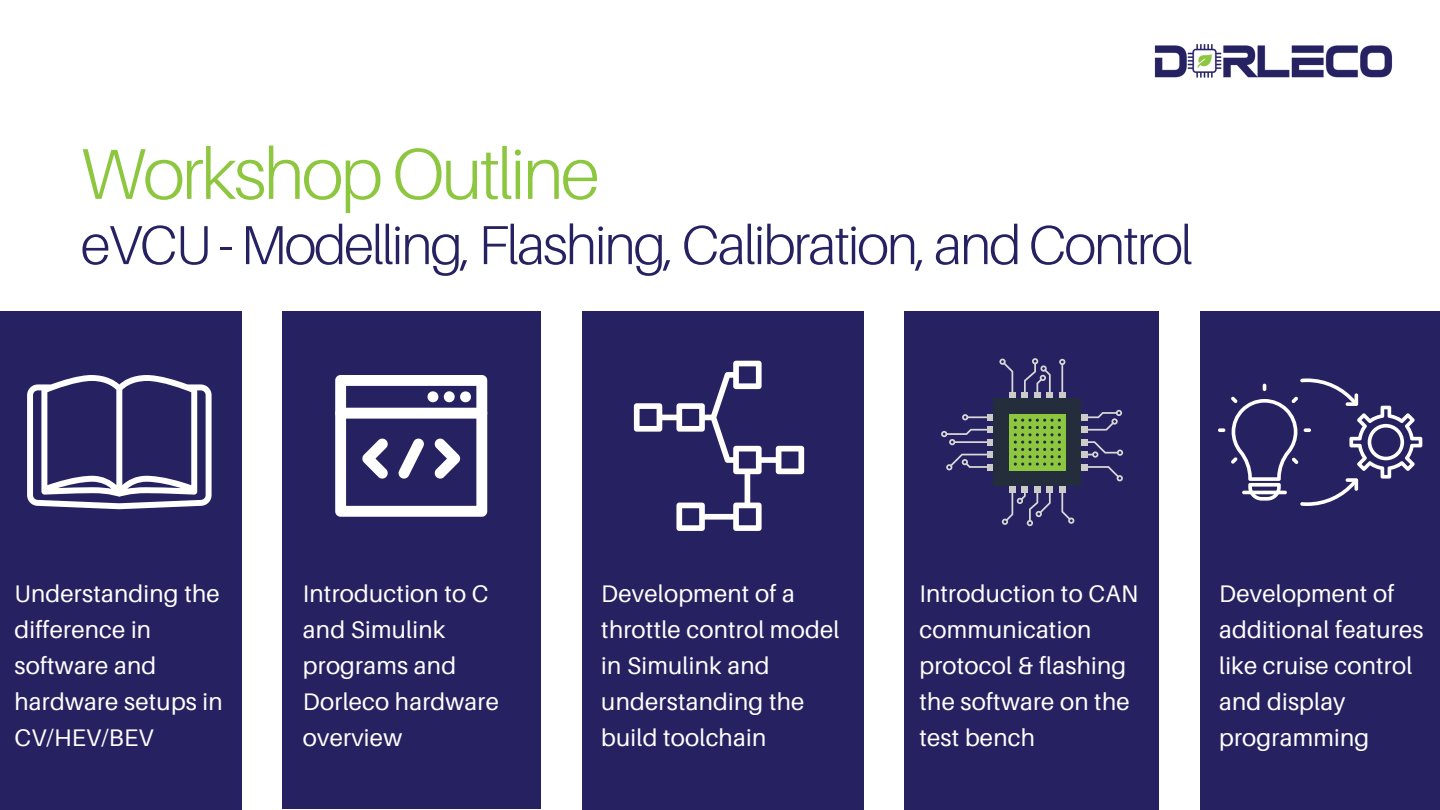
<style>
.page{position:relative;width:1440px;height:810px;background:#fff}
.page>*{position:absolute;margin:0;border:0;box-sizing:border-box;transform-origin:0 0}
.t1{font:300 72px "Aileron";letter-spacing:-.04em;color:#8dc63f}
.t2{font:300 55px "Aileron";letter-spacing:-.04em;color:#262262}
.t3{font:24px/36px "Aileron";letter-spacing:.01em;color:#fff}
</style>
<div class="page">
<div style="left:0;top:311px;width:242px;height:499px;background:#262262"></div>
<div style="left:282px;top:311px;width:258px;height:498px;background:#262262"></div>
<div style="left:582px;top:311px;width:282px;height:499px;background:#262262"></div>
<div style="left:905px;top:311px;width:254px;height:499px;background:#262262"></div>
<div style="left:1200px;top:311px;width:240px;height:499px;background:#262262"></div>
<svg style="left:634px;top:361px;width:170px;height:170px"></svg>
<svg style="left:1081px;top:410px;width:41px;height:21px"></svg>
<svg style="left:1082px;top:441px;width:41px;height:17px"></svg>
<svg style="left:1082px;top:466px;width:41px;height:15px"></svg>
<hr style="left:967px;top:416px;width:27px;height:2px;background:#d9d8d7">
<svg style="left:962px;top:414px;width:6px;height:6px"></svg>
<hr style="left:1061px;top:363px;width:2px;height:36px;background:#d9d8d7">
<svg style="left:1059px;top:359px;width:6px;height:6px"></svg>
<svg style="left:999px;top:359px;width:16px;height:39px"></svg>
<svg style="left:1022px;top:358px;width:31px;height:40px"></svg>
<svg style="left:1059px;top:392px;width:6px;height:6px"></svg>
<svg style="left:1002px;top:486px;width:51px;height:40px"></svg>
<svg style="left:1059px;top:486px;width:15px;height:38px"></svg>
<svg style="left:987px;top:414px;width:6px;height:6px"></svg>
<svg style="left:941px;top:427px;width:52px;height:18px"></svg>
<svg style="left:946px;top:452px;width:47px;height:18px"></svg>
<div style="left:1081px;top:414px;width:7px;height:6px;background:#cccbca"></div>
<div style="left:1081px;top:427px;width:7px;height:6px;background:#cccbca"></div>
<div style="left:1081px;top:439px;width:7px;height:6px;background:#cccbca"></div>
<div style="left:1081px;top:452px;width:7px;height:6px;background:#cccbca"></div>
<div style="left:1081px;top:464px;width:7px;height:6px;background:#cccbca"></div>
<div style="left:993px;top:398px;width:88px;height:88px;background:#242d3c"></div>
<div style="left:1009px;top:414px;width:57px;height:56px;background:#8dc63f"></div>
<svg style="left:1014px;top:419px;width:47px;height:47px"></svg>
<svg style="left:1218px;top:428px;width:7px;height:4px"></svg>
<svg style="left:1231px;top:378px;width:191px;height:128px"></svg>
<img style="left:1154px;top:44px;width:239px;height:34px">
<svg style="left:27px;top:375px;width:185px;height:134px"></svg>
<svg style="left:335px;top:375px;width:152px;height:142px"></svg>
<h1 class="t1" style="left:81px;top:129px;width:520px">Workshop Outline</h1>
<h2 class="t2" style="left:81px;top:211px;width:1113px">eVCU - Modelling, Flashing, Calibration, and Control</h2>
<p class="t3" style="left:14px;top:575px;width:210px">Understanding the difference in software and hardware setups in<br>CV/HEV/BEV</p>
<p class="t3" style="left:601px;top:575px;width:240px">Development of a throttle control model in Simulink and understanding the build toolchain</p>
<p class="t3" style="left:1219px;top:575px;width:206px">Development of additional features like cruise control and display programming</p>
<p class="t3" style="left:303px;top:575px;width:197px">Introduction to C and Simulink programs and<br>Dorleco hardware overview</p>
<p class="t3" style="left:919px;top:575px;width:220px">Introduction to CAN communication protocol &amp; flashing the software on the test bench</p>
<p class="t3" style="left:1019px;top:579px;width:55px">tools</p>
</div>
